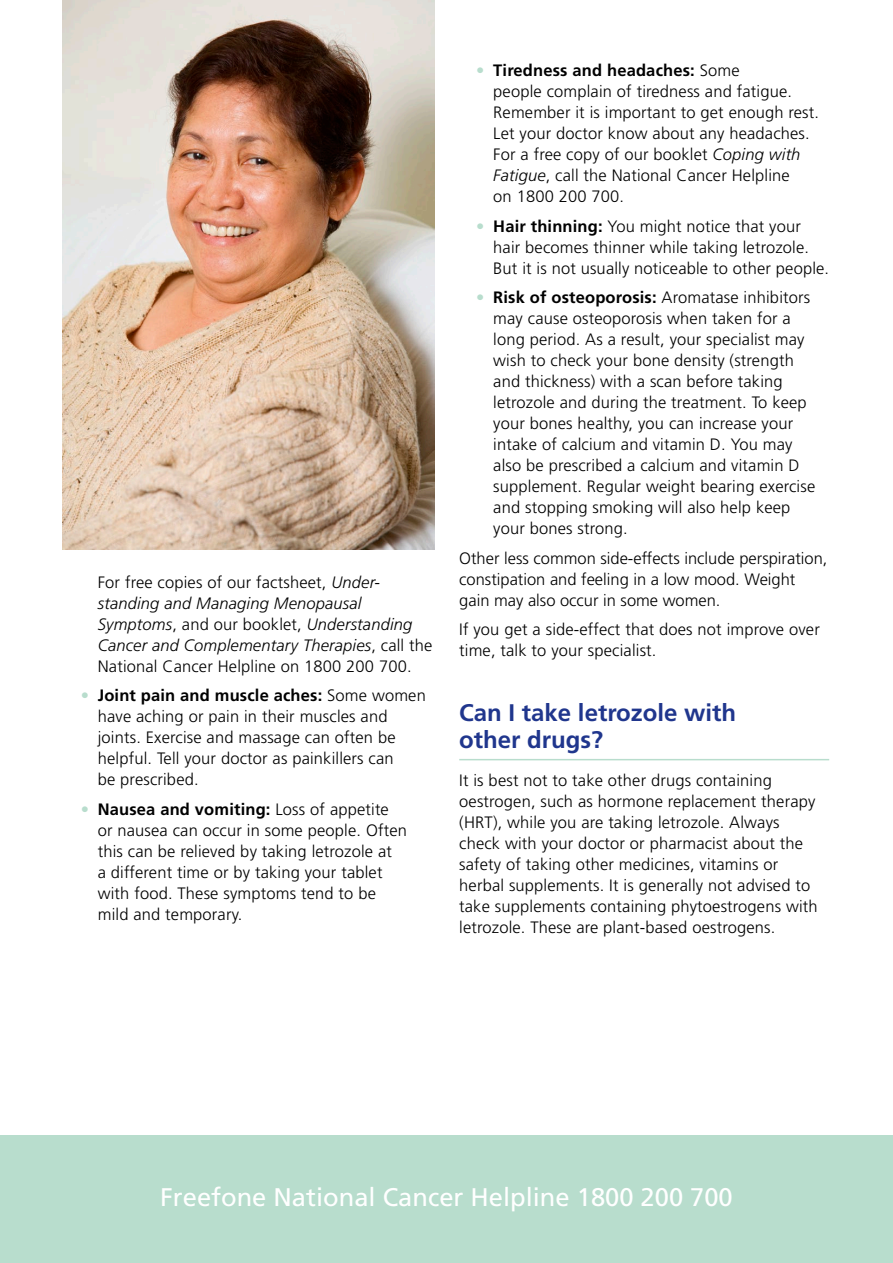
<style>
.page{position:relative;width:893px;height:1263px;background:#fff}
.page>*{position:absolute;margin:0;border:0;box-sizing:border-box;transform-origin:0 0}
.t1{font:25.5px "Frutiger LT Std";color:#fff}
.t2{font:700 24px/27px "Frutiger LT Std";color:#20368d}
.t3{font:300 16.5px/21px "Frutiger LT Std";letter-spacing:.01em;color:#000}
.t4{font:italic 300 16.5px/21px "Frutiger LT Std";letter-spacing:.01em;color:#000}
.s1{font-style:normal}
.s2{color:#b8ddcd}
.s3{font-weight:700}
.s4{font-style:italic}
</style>
<div class="page">
<hr style="left:459px;top:759px;width:370px;height:1px;background:#b8ddcd">
<div style="left:0;top:1135px;width:893px;height:128px;background:#b8ddcd"></div>
<img style="left:63px;top:0;width:372px;height:550px">
<p class="t4" style="left:98px;top:571px;width:336px"><span class="s1">For free copies of our factsheet,</span> Under&shy;standing and Managing Menopausal Symptoms<span class="s1">, and our booklet,</span> Understanding Cancer and Complementary Therapies<span class="s1">, call the National Cancer Helpline on 1800 200 700.</span></p>
<p class="t3" style="left:98px;top:685px;width:330px;text-indent:-17px"><span class="s2">•</span> <span class="s3">Joint pain and muscle aches:</span> Some women have aching or pain in their muscles and joints. Exercise and massage can often be helpful. Tell your doctor as painkillers can<br>be prescribed.</p>
<p class="t3" style="left:98px;top:799px;width:311px;text-indent:-17px"><span class="s2">•</span> <span class="s3">Nausea and vomiting:</span> Loss of appetite or nausea can occur in some people. Often this can be relieved by taking letrozole at<br>a different time or by taking your tablet with food. These symptoms tend to be mild and temporary.</p>
<p class="t3" style="left:493px;top:60px;width:327px;text-indent:-17px"><span class="s2">•</span> <span class="s3">Tiredness and headaches:</span> Some<br>people complain of tiredness and fatigue.<br>Remember it is important to get enough rest.<br>Let your doctor know about any headaches.<br>For a free copy of our booklet <span class="s4">Coping with Fatigue</span>, call the National Cancer Helpline<br>on 1800 200 700.</p>
<p class="t3" style="left:493px;top:216px;width:337px;text-indent:-17px"><span class="s2">•</span> <span class="s3">Hair thinning:</span> You might notice that your hair becomes thinner while taking letrozole.<br>But it is not usually noticeable to other people.</p>
<p class="t3" style="left:493px;top:287px;width:324px;text-indent:-17px"><span class="s2">•</span> <span class="s3">Risk of osteoporosis:</span> Aromatase inhibitors may cause osteoporosis when taken for a long period. As a result, your specialist may wish to check your bone density (strength and thickness) with a scan before taking letrozole and during the treatment. To keep your bones healthy, you can increase your intake of calcium and vitamin D. You may also be prescribed a calcium and vitamin D supplement. Regular weight bearing exercise and stopping smoking will also help keep your bones strong.</p>
<p class="t3" style="left:459px;top:548px;width:370px">Other less common side-effects include perspiration, constipation and feeling in a low mood. Weight gain may also occur in some women.</p>
<p class="t3" style="left:459px;top:619px;width:362px">If you get a side-effect that does not improve over time, talk to your specialist.</p>
<h2 class="t2" style="left:459px;top:699px;width:279px">Can I take letrozole with other drugs?</h2>
<p class="t3" style="left:459px;top:770px;width:360px">It is best not to take other drugs containing oestrogen, such as hormone replacement therapy (HRT), while you are taking letrozole. Always check with your doctor or pharmacist about the safety of taking other medicines, vitamins or herbal supplements. It is generally not advised to take supplements containing phytoestrogens with letrozole. These are plant-based oestrogens.</p>
<h1 class="t1" style="left:160px;top:1182px;width:574px">Freefone National Cancer Helpline 1800 200 700</h1>
</div>
